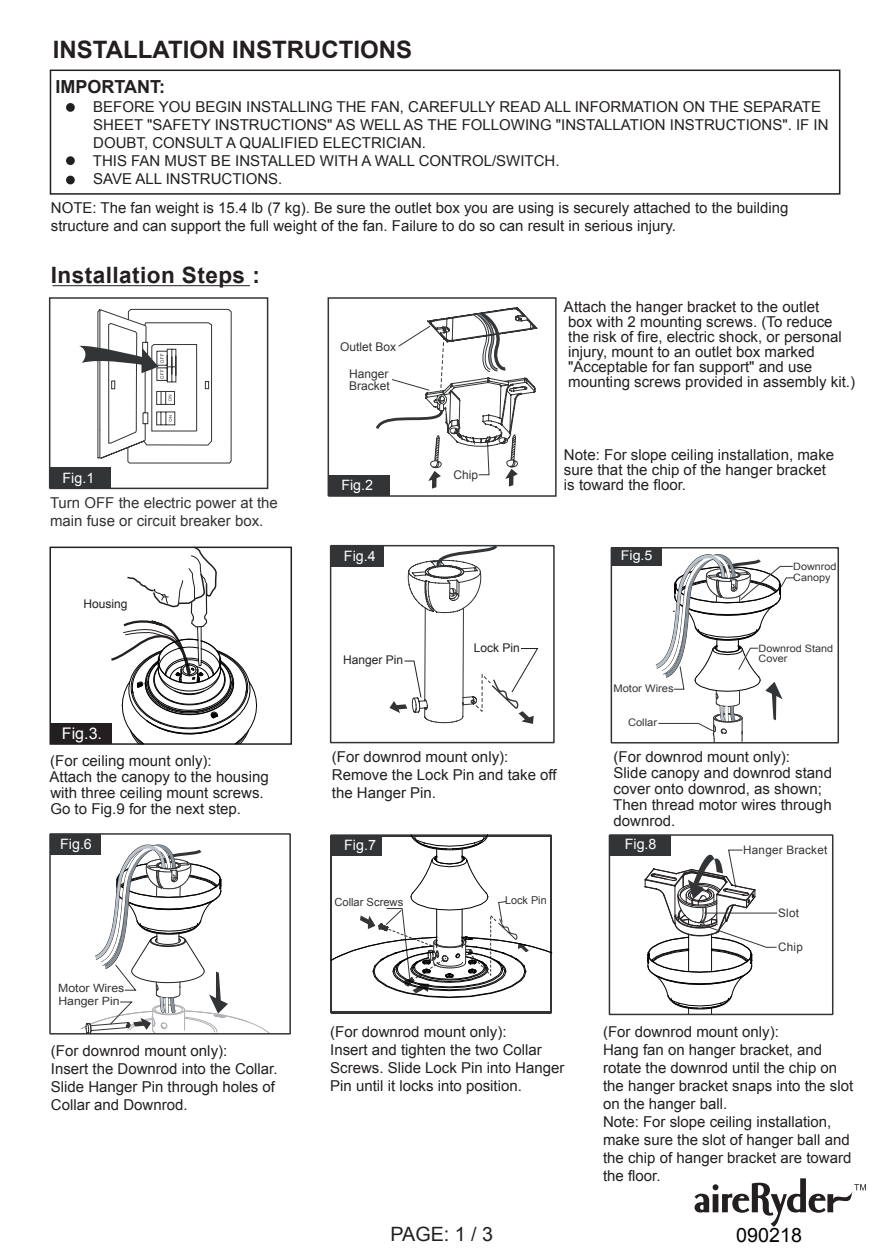
<style>
.page{position:relative;width:888px;height:1260px;background:#fff}
.page>*{position:absolute;margin:0;border:0;box-sizing:border-box;transform-origin:0 0}
.t1{font:700 24px "Arial";color:#231f20}
.t2{font:700 22.5px "Arial";letter-spacing:.02em;color:#231f20}
.t3{font:19.65px "Arial";color:#231f20}
.t4{font:19.65px "Arial";color:#030303}
.t5{font:700 18px "Arial";color:#231f20}
.t6{font:16.05px "Arial";color:#fff}
.t7{font:15px/18px "Arial";color:#231f20}
.t8{font:15px/18px "Arial";color:#323436}
.t9{font:14.25px "Arial";color:#fff}
.t10{font:13.35px "Arial";color:#fff;scale:1.07 1}
.t11{font:12px/11.7px "Arial";color:#323436}
.t12{font:12px "Arial";color:#231f20}
.t13{font:11.7px "Arial";letter-spacing:.02em;color:#323436}
.t14{font:11.4px "Arial";color:#323436;scale:1.07 1}
.t15{font:11.1px "Arial";color:#323436}
.t16{font:10.8px "Arial";color:#323436}
.t17{font:10.5px "Arial";color:#323436;scale:1.07 1}
.t18{font:10.2px/9.9px "Arial";color:#323436;scale:1.07 1}
</style>
<div class="page">
<svg style="left:694px;top:1178px;width:172px;height:49px"></svg>
<div style="left:49px;top:547px;width:243px;height:198px;border:2px solid #231f20"></div>
<div style="left:50px;top:723px;width:62px;height:21px;background:#231f20"></div>
<div style="left:50px;top:70px;width:790px;height:125px;border:2px solid #231f20"></div>
<div style="left:66px;top:103px;width:9px;height:9px;background:#231f20;border-radius:50%"></div>
<div style="left:66px;top:156px;width:9px;height:9px;background:#231f20;border-radius:50%"></div>
<div style="left:66px;top:176px;width:9px;height:8px;background:#231f20;border-radius:50%"></div>
<div style="left:49px;top:297px;width:219px;height:192px;border:2px solid #323436"></div>
<div style="left:50px;top:468px;width:61px;height:20px;background:#323436"></div>
<div style="left:328px;top:297px;width:229px;height:200px;border:2px solid #323436"></div>
<div style="left:329px;top:476px;width:61px;height:20px;background:#323436"></div>
<svg style="left:79px;top:309px;width:153px;height:155px"></svg>
<div style="left:331px;top:546px;width:53px;height:21px;background:#323436"></div>
<div style="left:330px;top:545px;width:225px;height:198px;border:2px solid #323436"></div>
<div style="left:50px;top:834px;width:50px;height:20px;background:#323436"></div>
<div style="left:49px;top:833px;width:242px;height:202px;border:2px solid #323436"></div>
<div style="left:610px;top:835px;width:61px;height:20px;background:#323436"></div>
<div style="left:609px;top:834px;width:224px;height:181px;border:2px solid #323436"></div>
<svg style="left:389px;top:544px;width:149px;height:180px"></svg>
<svg style="left:374px;top:307px;width:164px;height:182px"></svg>
<hr style="left:52px;top:285px;width:198px;height:1px;background:#231f20">
<svg style="left:644px;top:834px;width:133px;height:180px"></svg>
<svg style="left:109px;top:486px;width:148px;height:259px"></svg>
<div style="left:611px;top:547px;width:51px;height:19px;background:#323436"></div>
<div style="left:611px;top:547px;width:228px;height:197px;border:2px solid #323436"></div>
<svg style="left:655px;top:547px;width:140px;height:195px"></svg>
<svg style="left:69px;top:833px;width:201px;height:202px"></svg>
<svg style="left:330px;top:834px;width:223px;height:180px"></svg>
<h1 class="t1" style="left:53px;top:33px;width:361px">INSTALLATION INSTRUCTIONS</h1>
<p class="t5" style="left:56px;top:75px;width:111px">IMPORTANT:</p>
<p class="t7" style="left:93px;top:98px;width:737px">BEFORE YOU BEGIN INSTALLING THE FAN, CAREFULLY READ ALL INFORMATION ON THE SEPARATE SHEET "SAFETY INSTRUCTIONS" AS WELL AS THE FOLLOWING "INSTALLATION INSTRUCTIONS". IF IN DOUBT, CONSULT A QUALIFIED ELECTRICIAN.<br>THIS FAN MUST BE INSTALLED WITH A WALL CONTROL/SWITCH.<br>SAVE ALL INSTRUCTIONS.</p>
<p class="t7" style="left:51px;top:199px;width:739px">NOTE: The fan weight is 15.4 lb (7 kg). Be sure the outlet box you are using is securely attached to the building structure and can support the full weight of the fan. Failure to do so can result in serious injury.</p>
<h2 class="t2" style="left:51px;top:260px;width:211px">Installation Steps :</h2>
<p class="t9" style="left:63px;top:468px;width:33px">Fig.1</p>
<p class="t8" style="left:50px;top:494px;width:229px">Turn OFF the electric power at the main fuse or circuit breaker box.</p>
<p class="t12" style="left:83px;top:596px;width:46px">Housing</p>
<p class="t6" style="left:62px;top:723px;width:42px">Fig.3.</p>
<p class="t11" style="left:340px;top:341px;width:58px">Outlet Box</p>
<p class="t11" style="left:349px;top:368px;width:42px">Hanger<br>Bracket</p>
<p class="t9" style="left:341px;top:476px;width:33px">Fig.2</p>
<p class="t9" style="left:344px;top:547px;width:33px">Fig.4</p>
<p class="t12" style="left:343px;top:652px;width:62px">Hanger Pin</p>
<p class="t11" style="left:454px;top:469px;width:26px">Chip</p>
<p class="t12" style="left:474px;top:640px;width:48px">Lock Pin</p>
<p class="t7" style="left:564px;top:299px;width:293px;line-height:15px">Attach the hanger bracket to the outlet<br>box with 2 mounting screws. (To reduce<br>the risk of fire, electric shock, or personal injury, mount to an outlet box marked "Acceptable for fan support" and use mounting screws provided in assembly kit.)</p>
<p class="t7" style="left:564px;top:447px;width:272px;line-height:15px">Note: For slope ceiling installation, make sure that the chip of the hanger bracket is toward the floor.</p>
<p class="t10" style="left:621px;top:547px;width:31px">Fig.5</p>
<p class="t17" style="left:613px;top:681px;width:58px">Motor Wires</p>
<p class="t17" style="left:628px;top:715px;width:29px">Collar</p>
<p class="t18" style="left:793px;top:562px;width:42px">Downrod</p>
<p class="t18" style="left:793px;top:573px;width:36px">Canopy</p>
<p class="t18" style="left:759px;top:644px;width:71px">Downrod Stand<br>Cover</p>
<p class="t7" style="left:49px;top:753px;width:221px;line-height:16px">(For ceiling mount only):<br>Attach the canopy to the housing with three ceiling mount screws.<br>Go to Fig.9 for the next step.</p>
<p class="t7" style="left:613px;top:748px;width:220px;line-height:16px">(For downrod mount only):<br>Slide canopy and downrod stand cover onto downrod, as shown;<br>Then thread motor wires through downrod.</p>
<p class="t7" style="left:332px;top:748px;width:226px">(For downrod mount only):<br>Remove the Lock Pin and take off the Hanger Pin.</p>
<p class="t9" style="left:60px;top:834px;width:33px">Fig.6</p>
<p class="t9" style="left:344px;top:836px;width:33px">Fig.7</p>
<p class="t14" style="left:58px;top:981px;width:63px">Motor Wires</p>
<p class="t14" style="left:58px;top:994px;width:59px">Hanger Pin</p>
<p class="t7" style="left:51px;top:1042px;width:228px">(For downrod mount only):<br>Insert the Downrod into the Collar.<br>Slide Hanger Pin through holes of<br>Collar and Downrod.</p>
<p class="t15" style="left:334px;top:895px;width:70px">Collar Screws</p>
<p class="t16" style="left:505px;top:893px;width:43px">Lock Pin</p>
<p class="t7" style="left:330px;top:1023px;width:236px">(For downrod mount only):<br>Insert and tighten the two Collar<br>Screws. Slide Lock Pin into Hanger<br>Pin until it locks into position.</p>
<p class="t9" style="left:625px;top:835px;width:33px">Fig.8</p>
<p class="t13" style="left:743px;top:843px;width:86px">Hanger Bracket</p>
<p class="t13" style="left:778px;top:905px;width:22px">Slot</p>
<p class="t13" style="left:778px;top:940px;width:26px">Chip</p>
<p class="t7" style="left:603px;top:1022px;width:252px">(For downrod mount only):<br>Hang fan on hanger bracket, and rotate the downrod until the chip on the hanger bracket snaps into the slot on the hanger ball.<br>Note: For slope ceiling installation, make sure the slot of hanger ball and the chip of hanger bracket are toward the floor.</p>
<h3 class="t3" style="left:391px;top:1221px;width:104px">PAGE: 1 / 3</h3>
<h3 class="t4" style="left:736px;top:1222px;width:67px">090218</h3>
</div>
